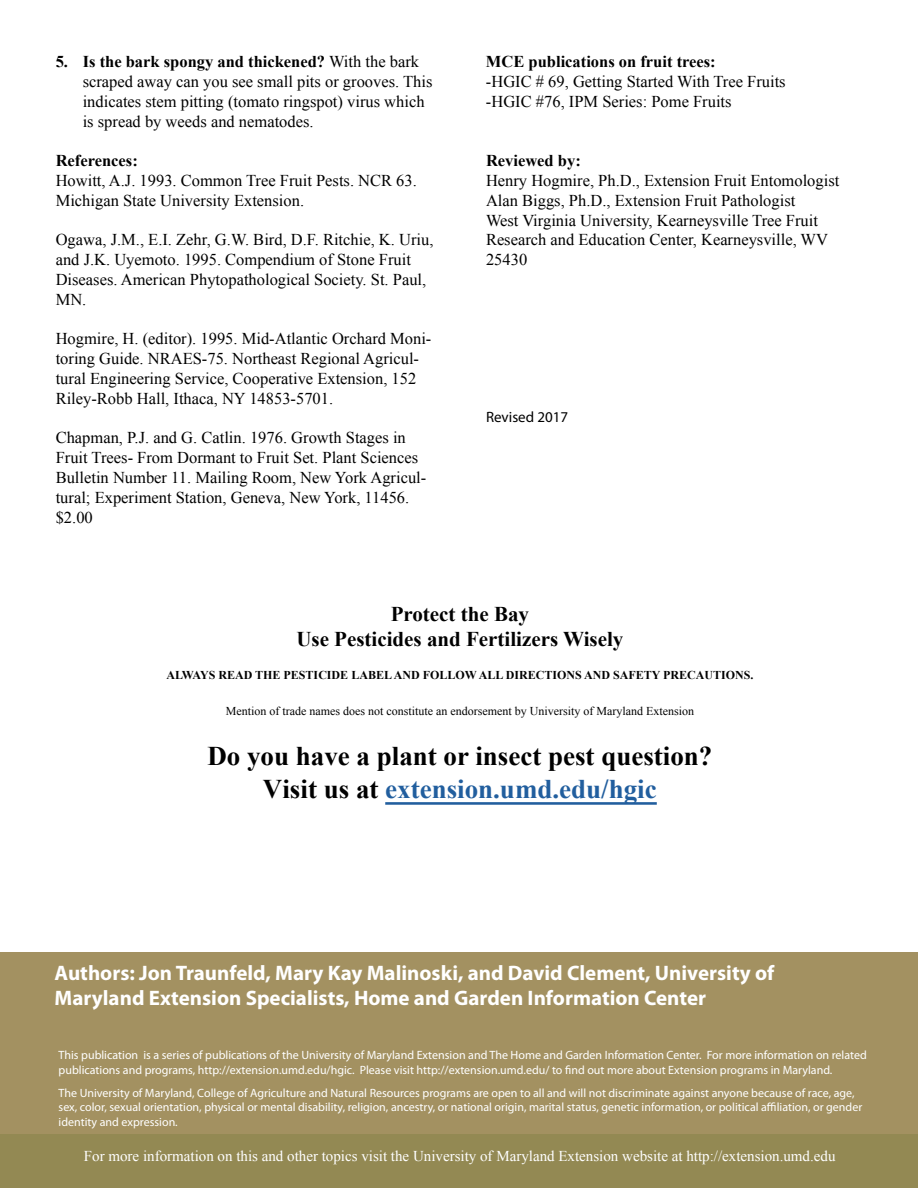
<style>
.page{position:relative;width:918px;height:1188px;background:#fff}
.page>*{position:absolute;margin:0;border:0;box-sizing:border-box;transform-origin:0 0}
.t1{font:700 27px/32.4px "Times New Roman";color:#000;text-align:center}
.t2{font:700 21px/25.2px "Myriad Pro";color:#fff}
.t3{font:700 21px/25.2px "Times New Roman";color:#000;text-align:center}
.t4{font:16.5px/19.8px "Times New Roman";color:#000}
.t5{font:700 16.5px "Times New Roman";color:#000}
.t6{font:15px "Times New Roman";color:#fff}
.t7{font:15px "Myriad Pro";color:#000}
.t8{font:12px/14.4px "Myriad Pro";color:#fff}
.t9{font:12px "Times New Roman";color:#000}
.t10{font:700 12px "Times New Roman";color:#000}
.s1{font-weight:700}
.s2{color:#215e9e}
</style>
<div class="page">
<hr style="left:385px;top:802px;width:272px;height:3px;background:#215e9e">
<div style="left:0;top:953px;width:918px;height:185px;background:#a39161"></div>
<div style="left:0;top:1134px;width:918px;height:54px;background:#938953"></div>
<p class="t4" style="left:83px;top:51px;width:351px;text-indent:-27px"><span class="s1">5. Is the bark spongy and thickened?</span> With the bark scraped away can you see small pits or grooves. This indicates stem pitting (tomato ringspot) virus which is spread by weeds and nematodes.</p>
<p class="t5" style="left:56px;top:149px;width:84px">References:</p>
<p class="t4" style="left:56px;top:170px;width:363px">Howitt, A.J. 1993. Common Tree Fruit Pests. NCR 63.<br>Michigan State University Extension.</p>
<p class="t4" style="left:56px;top:230px;width:379px">Ogawa, J.M., E.I. Zehr, G.W. Bird, D.F. Ritchie, K. Uriu, and J.K. Uyemoto. 1995. Compendium of Stone Fruit Diseases. American Phytopathological Society. St. Paul, MN.</p>
<p class="t4" style="left:56px;top:329px;width:377px">Hogmire, H. (editor). 1995. Mid-Atlantic Orchard Moni&shy;toring Guide. NRAES-75. Northeast Regional Agricul&shy;tural Engineering Service, Cooperative Extension, 152<br>Riley-Robb Hall, Ithaca, NY 14853-5701.</p>
<p class="t4" style="left:56px;top:428px;width:372px">Chapman, P.J. and G. Catlin. 1976. Growth Stages in Fruit Trees- From Dormant to Fruit Set. Plant Sciences Bulletin Number 11. Mailing Room, New York Agricul&shy;tural; Experiment Station, Geneva, New York, 11456. $2.00</p>
<p class="t5" style="left:486px;top:50px;width:231px">MCE publications on fruit trees:</p>
<p class="t4" style="left:486px;top:71px;width:301px">-HGIC # 69, Getting Started With Tree Fruits -HGIC #76, IPM Series: Pome Fruits</p>
<p class="t5" style="left:486px;top:149px;width:96px">Reviewed by:</p>
<p class="t4" style="left:486px;top:170px;width:355px">Henry Hogmire, Ph.D., Extension Fruit Entomologist Alan Biggs, Ph.D., Extension Fruit Pathologist<br>West Virginia University, Kearneysville Tree Fruit Research and Education Center, Kearneysville, WV 25430</p>
<p class="t7" style="left:486px;top:407px;width:84px">Revised 2017</p>
<p class="t3" style="left:296px;top:601px;width:328px">Protect the Bay<br>Use Pesticides and Fertilizers Wisely</p>
<p class="t10" style="left:166px;top:666px;width:589px">ALWAYS READ THE PESTICIDE LABEL AND FOLLOW ALL DIRECTIONS AND SAFETY PRECAUTIONS.</p>
<p class="t9" style="left:226px;top:703px;width:470px">Mention of trade names does not constitute an endorsement by University of Maryland Extension</p>
<h1 class="t1" style="left:207px;top:739px;width:507px">Do you have a plant or insect pest question?<br>Visit us at <span class="s2">extension.umd.edu/hgic</span></h1>
<p class="t2" style="left:55px;top:959px;width:721px">Authors: Jon Traunfeld, Mary Kay Malinoski, and David Clement, University of<br>Maryland Extension Specialists, Home and Garden Information Center</p>
<p class="t8" style="left:59px;top:1048px;width:810px">This publication is a series of publications of the University of Maryland Extension and The Home and Garden Information Center. For more information on related publications and programs, http://extension.umd.edu/hgic. Please visit http://extension.umd.edu/ to find out more about Extension programs in Maryland.</p>
<p class="t8" style="left:59px;top:1086px;width:805px">The University of Maryland, College of Agriculture and Natural Resources programs are open to all and will not discriminate against anyone because of race, age, sex, color, sexual orientation, physical or mental disability, religion, ancestry, or national origin, marital status, genetic information, or political affiliation, or gender identity and expression.</p>
<p class="t6" style="left:84px;top:1146px;width:753px">For more information on this and other topics visit the University of Maryland Extension website at http://extension.umd.edu</p>
</div>
